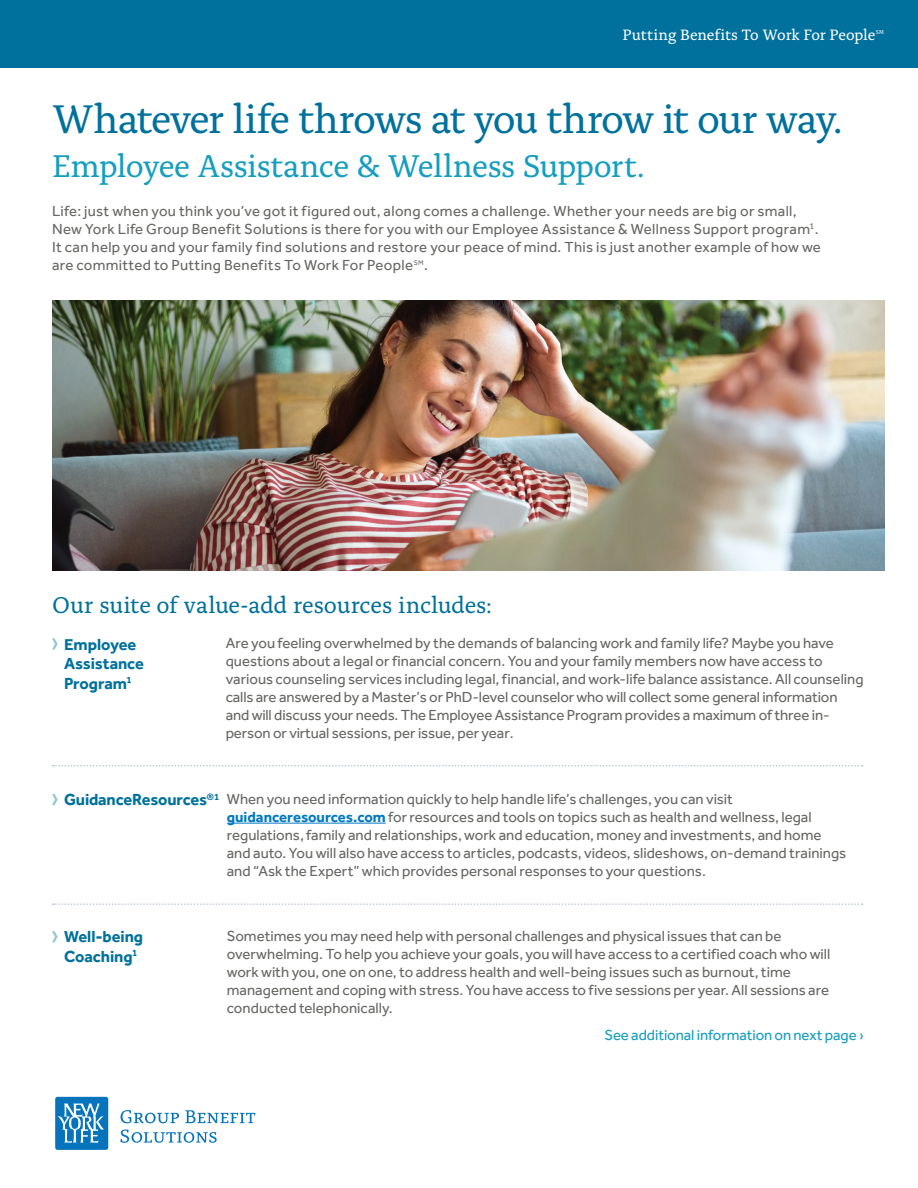
<style>
.page{position:relative;width:918px;height:1188px;background:#fff}
.page>*{position:absolute;margin:0;border:0;box-sizing:border-box;transform-origin:0 0}
.t1{font:42px "Alda Pro";letter-spacing:-.04em;color:#00719c}
.t2{font:33px "Alda Pro";letter-spacing:-.025em;color:#159ebf}
.fs_topic_alda_bold_r{font:24px "Alda Pro";letter-spacing:-.01em;color:#00719c}
.fs_topic_alda_bold_r-2{font:700 16.5px/19.5px "Effra Pro";letter-spacing:-.005em;color:#00719c}
.fs_topic_alda_bold_r-3{font:15.75px "Alda Pro";letter-spacing:-.01em;color:#fff}
.fs_topic_alda_bold_r-4{font:15px/18px "Effra Pro";color:#666864}
.fs_topic_alda_bold_r-5{font:15px/18px "Effra Pro";letter-spacing:.02em;color:#666864}
.Bulleted_List_LG{font:15px "Effra Pro";letter-spacing:-.005em;color:#159ebf}
.fs_topic_alda_bold_r-6{font:6px "Alda Pro";color:#fff;scale:.96 1}
.s1{font-weight:700;color:#0079c2}
</style>
<div class="page">
<img style="left:52px;top:301px;width:832px;height:270px">
<svg style="left:52px;top:638px;width:6px;height:12px"></svg>
<svg style="left:53px;top:765px;width:810px;height:1px"></svg>
<hr style="left:227px;top:823px;width:159px;height:1px;background:#0079c2">
<svg style="left:52px;top:794px;width:6px;height:11px"></svg>
<svg style="left:52px;top:931px;width:6px;height:11px"></svg>
<svg style="left:53px;top:903px;width:810px;height:2px"></svg>
<svg style="left:121px;top:1110px;width:58px;height:13px"></svg>
<svg style="left:185px;top:1110px;width:70px;height:13px"></svg>
<svg style="left:120px;top:1130px;width:97px;height:13px"></svg>
<div style="left:55px;top:1097px;width:53px;height:53px;background:#0574bc;border-radius:2px"></div>
<svg style="left:57px;top:1103px;width:47px;height:40px"></svg>
<div style="left:0;top:0;width:918px;height:68px;background:#00719c"></div>
<p class="fs_topic_alda_bold_r-3" style="left:622px;top:23px;width:254px">Putting Benefits To Work For People</p>
<p class="fs_topic_alda_bold_r-6" style="left:876px;top:27px;width:10px">SM</p>
<p class="t1" style="left:52px;top:88px;width:793px">Whatever life throws at you throw it our way.</p>
<p class="t2" style="left:52px;top:141px;width:594px">Employee Assistance &amp; Wellness Support.</p>
<p class="fs_topic_alda_bold_r-5" style="left:52px;top:202px;width:771px">Life: just when you think you’ve got it figured out, along comes a challenge. Whether your needs are big or small, New York Life Group Benefit Solutions is there for you with our Employee Assistance &amp; Wellness Support program<sup>1</sup>.<br>It can help you and your family find solutions and restore your peace of mind. This is just another example of how we are committed to Putting Benefits To Work For People<sup>SM</sup>.</p>
<p class="fs_topic_alda_bold_r" style="left:52px;top:587px;width:441px">Our suite of value-add resources includes:</p>
<p class="fs_topic_alda_bold_r-4" style="left:226px;top:634px;width:639px">Are you feeling overwhelmed by the demands of balancing work and family life? Maybe you have questions about a legal or financial concern. You and your family members now have access to various counseling services including legal, financial, and work-life balance assistance. All counseling calls are answered by a Master’s or PhD-level counselor who will collect some general information and will discuss your needs. The Employee Assistance Program provides a maximum of three in&shy;person or virtual sessions, per issue, per year.</p>
<p class="fs_topic_alda_bold_r-2" style="left:64px;top:634px;width:81px">Employee<br>Assistance<br>Program<sup>1</sup></p>
<p class="fs_topic_alda_bold_r-2" style="left:64px;top:790px;width:157px">GuidanceResources<sup>®1</sup></p>
<p class="fs_topic_alda_bold_r-4" style="left:227px;top:790px;width:621px">When you need information quickly to help handle life’s challenges, you can visit <span class="s1">guidanceresources.com</span> for resources and tools on topics such as health and wellness, legal regulations, family and relationships, work and education, money and investments, and home and auto. You will also have access to articles, podcasts, videos, slideshows, on-demand trainings and “Ask the Expert” which provides personal responses to your questions.</p>
<p class="fs_topic_alda_bold_r-2" style="left:64px;top:927px;width:81px">Well-being<br>Coaching<sup>1</sup></p>
<p class="fs_topic_alda_bold_r-4" style="left:227px;top:927px;width:605px">Sometimes you may need help with personal challenges and physical issues that can be overwhelming. To help you achieve your goals, you will have access to a certified coach who will work with you, one on one, to address health and well-being issues such as burnout, time management and coping with stress. You have access to five sessions per year. All sessions are conducted telephonically.</p>
<p class="Bulleted_List_LG" style="left:604px;top:1026px;width:261px">See additional information on next page ›</p>
</div>
